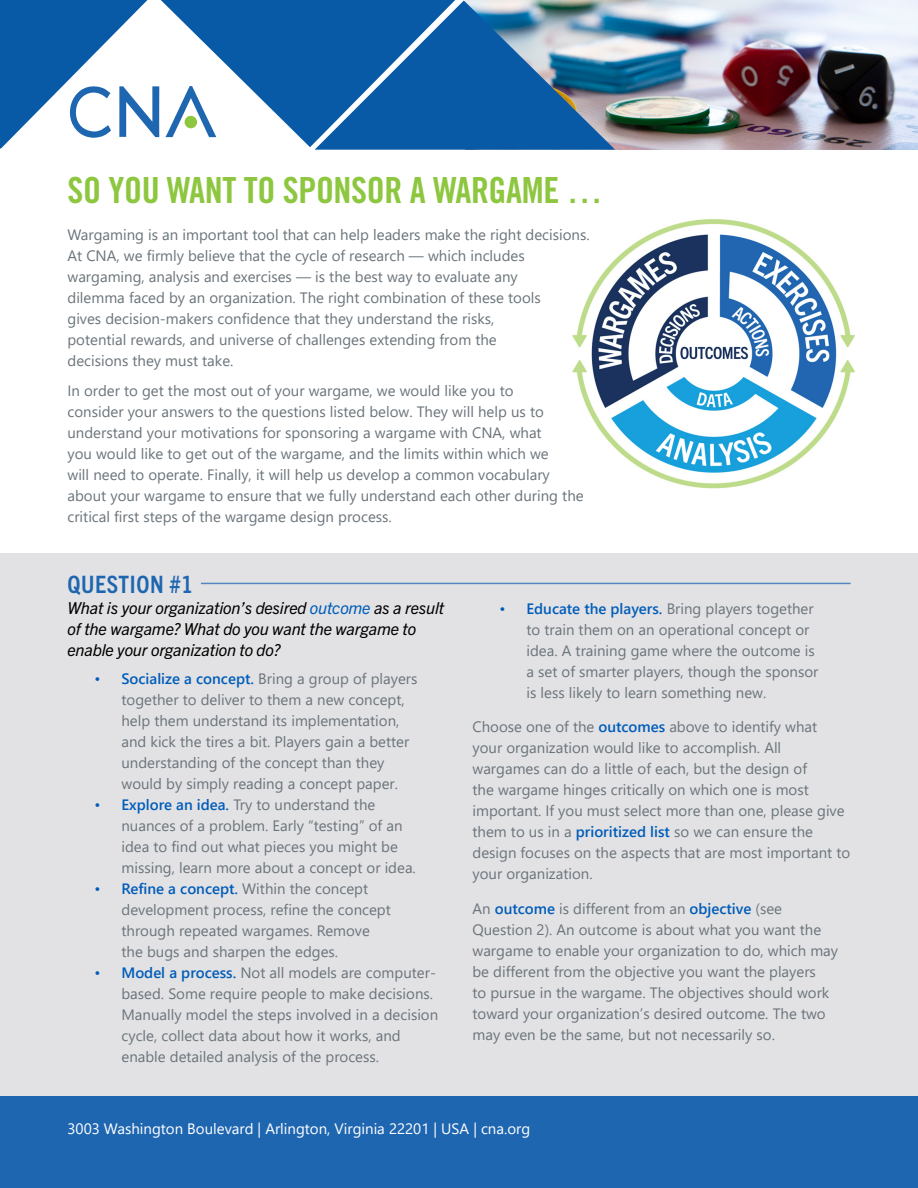
<style>
.page{position:relative;width:918px;height:1188px;background:#fff}
.page>*{position:absolute;margin:0;border:0;box-sizing:border-box;transform-origin:0 0}
.A-HEAD{font:36px "Trade Gothic LT Std Bd Cn 20";letter-spacing:-.01em;color:#8dc63f}
.B-HEAD{font:700 condensed 24px "Trade Gothic Next LT Pro";letter-spacing:.025em;color:#1f66b1}
.D-HEADS{font:italic 16.5px/21px "Trade Gothic Next LT Pro";letter-spacing:-.01em;color:#000}
.BODY{font:15px/21px "Segoe UI";color:#6a747b}
.A-HEAD-2{font:15px/21px "Segoe UI";color:#6a747b}
.t1{font:15px "Segoe UI";color:#fff}
.s1{color:#005cb9}
.s2{font-weight:600;color:#005cb9}
</style>
<div class="page">
<div style="left:0;top:1076px;width:918px;height:112px;background:#1f66b1"></div>
<img style="left:615px;top:0;width:303px;height:150px">
<svg style="left:0;top:0;width:615px;height:150px;fill:#095aa6"></svg>
<svg style="left:70px;top:86px;width:41px;height:52px"></svg>
<svg style="left:119px;top:86px;width:40px;height:51px"></svg>
<svg style="left:165px;top:86px;width:51px;height:51px"></svg>
<div style="left:185px;top:116px;width:12px;height:12px;background:#8dc63f;border-radius:50%"></div>
<img style="left:572px;top:219px;width:283px;height:270px">
<div style="left:0;top:553px;width:918px;height:543px;background:#e2e2e4"></div>
<hr style="left:201px;top:583px;width:650px;height:1px;background:#1f66b1">
<p class="A-HEAD" style="left:68px;top:168px;width:537px">SO YOU WANT TO SPONSOR A WARGAME …</p>
<p class="A-HEAD-2" style="left:68px;top:223px;width:524px">Wargaming is an important tool that can help leaders make the right decisions.<br>At CNA, we firmly believe that the cycle of research — which includes wargaming, analysis and exercises — is the best way to evaluate any<br>dilemma faced by an organization. The right combination of these tools<br>gives decision-makers confidence that they understand the risks,<br>potential rewards, and universe of challenges extending from the<br>decisions they must take.</p>
<p class="BODY" style="left:68px;top:379px;width:518px">In order to get the most out of your wargame, we would like you to<br>consider your answers to the questions listed below. They will help us to understand your motivations for sponsoring a wargame with CNA, what<br>you would like to get out of the wargame, and the limits within which we<br>will need to operate. Finally, it will help us develop a common vocabulary about your wargame to ensure that we fully understand each other during the critical first steps of the wargame design process.</p>
<p class="B-HEAD" style="left:68px;top:568px;width:127px">QUESTION #1</p>
<p class="D-HEADS" style="left:68px;top:596px;width:378px">What is your organization’s desired <span class="s1">outcome</span> as a result of the wargame? What do you want the wargame to enable your organization to do?</p>
<p class="BODY" style="left:122px;top:667px;width:298px;text-indent:-27px"><span class="s1">•</span> <span class="s2">Socialize a concept.</span> Bring a group of players together to deliver to them a new concept, help them understand its implementation, and kick the tires a bit. Players gain a better understanding of the concept than they would by simply reading a concept paper.</p>
<p class="BODY" style="left:122px;top:793px;width:296px;text-indent:-27px"><span class="s1">•</span> <span class="s2">Explore an idea.</span> Try to understand the nuances of a problem. Early “testing” of an idea to find out what pieces you might be missing, learn more about a concept or idea.</p>
<p class="BODY" style="left:122px;top:877px;width:271px;text-indent:-27px"><span class="s1">•</span> <span class="s2">Refine a concept.</span> Within the concept development process, refine the concept through repeated wargames. Remove the bugs and sharpen the edges.</p>
<p class="BODY" style="left:122px;top:961px;width:318px;text-indent:-27px"><span class="s1">•</span> <span class="s2">Model a process.</span> Not all models are computer&shy;based. Some require people to make decisions.<br>Manually model the steps involved in a decision cycle, collect data about how it works, and enable detailed analysis of the process.</p>
<p class="BODY" style="left:526px;top:597px;width:293px;text-indent:-27px"><span class="s1">•</span> <span class="s2">Educate the players.</span> Bring players together to train them on an operational concept or idea. A training game where the outcome is a set of smarter players, though the sponsor is less likely to learn something new.</p>
<p class="BODY" style="left:472px;top:715px;width:379px">Choose one of the <span class="s2">outcomes</span> above to identify what your organization would like to accomplish. All wargames can do a little of each, but the design of<br>the wargame hinges critically on which one is most important. If you must select more than one, please give them to us in a <span class="s2">prioritized list</span> so we can ensure the design focuses on the aspects that are most important to your organization.</p>
<p class="BODY" style="left:472px;top:897px;width:367px">An <span class="s2">outcome</span> is different from an <span class="s2">objective</span> (see Question 2). An outcome is about what you want the wargame to enable your organization to do, which may be different from the objective you want the players<br>to pursue in the wargame. The objectives should work toward your organization’s desired outcome. The two may even be the same, but not necessarily so.</p>
<p class="t1" style="left:68px;top:1115px;width:464px">3003 Washington Boulevard | Arlington, Virginia 22201 | USA | cna.org</p>
</div>
